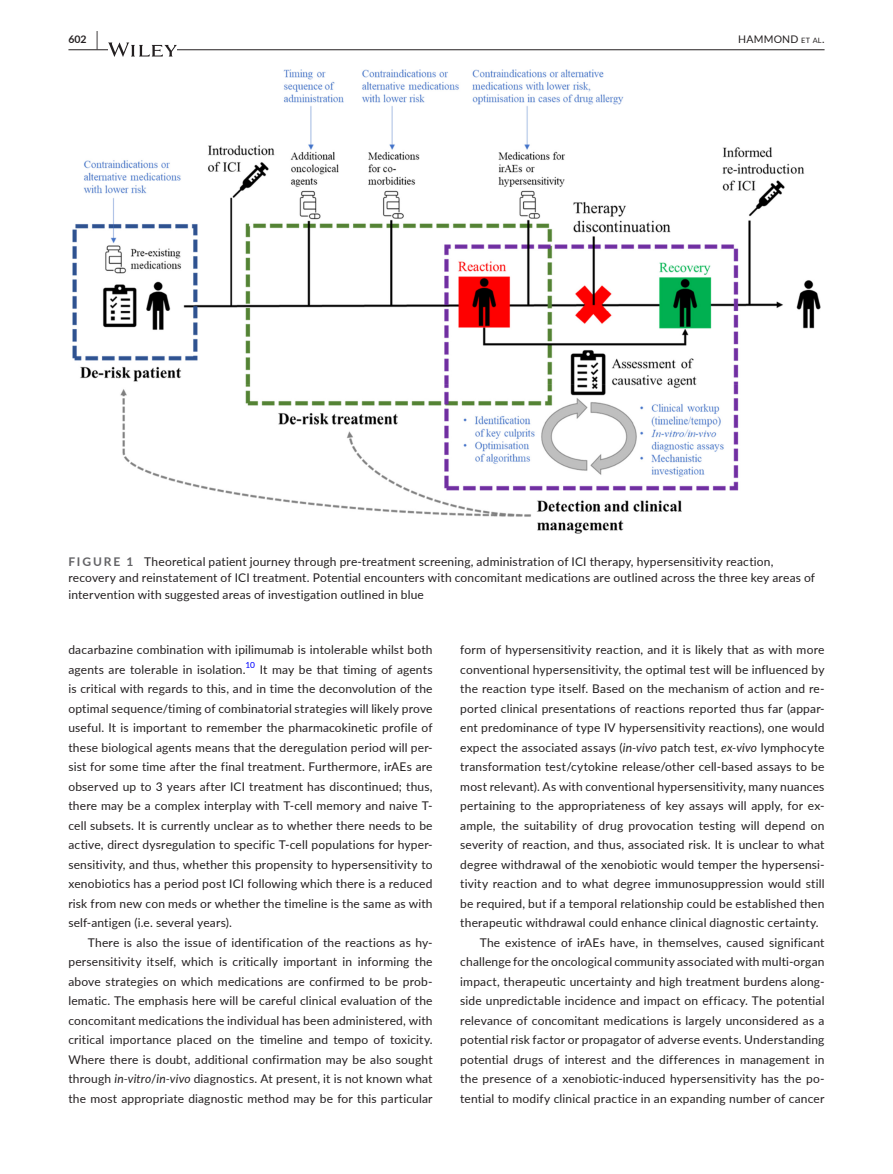
<style>
.page{position:relative;width:893px;height:1174px;background:#fff}
.page>*{position:absolute;margin:0;border:0;box-sizing:border-box;transform-origin:0 0}
.t1{font:12px/19.5px "Lato";letter-spacing:.015em;color:#231f20}
.t2{font:10.5px "Lato";letter-spacing:.02em;color:#231f20}
.t3{font:700 10.5px "Lato";color:#231f20}
.t4{font:8.4px "Lato";color:#00f}
.s1{font-size:19.5px}
.s2{font-size:7.35px}
.s3{font-weight:700;color:#636366}
.s4{font-style:italic}
</style>
<div class="page">
<hr style="left:68px;top:49px;width:756px;height:1px;background:#231f20">
<svg style="left:108px;top:42px;width:69px;height:15px"></svg>
<img style="left:72px;top:69px;width:749px;height:465px">
<p class="t3" style="left:68px;top:31px;width:31px">602 <span class="s1">|</span></p>
<p class="t2" style="left:738px;top:31px;width:88px">HAMMOND <span class="s2">et al</span>.</p>
<p class="t1" style="left:68px;top:553px;width:748px;line-height:16.5px"><span class="s3">FIGURE 1</span> Theoretical patient journey through pre-treatment screening, administration of ICI therapy, hypersensitivity reaction, recovery and reinstatement of ICI treatment. Potential encounters with concomitant medications are outlined across the three key areas of intervention with suggested areas of investigation outlined in blue</p>
<p class="t1" style="left:68px;top:639px;width:366px">dacarbazine combination with ipilimumab is intolerable whilst both agents are tolerable in isolation.</p>
<p class="t4" style="left:245px;top:659px;width:11px">10</p>
<p class="t1" style="left:68px;top:659px;width:366px;text-align:justify;text-indent:191px">It may be that timing of agents is critical with regards to this, and in time the deconvolution of the optimal sequence/timing of combinatorial strategies will likely prove useful. It is important to remember the pharmacokinetic profile of these biological agents means that the deregulation period will per&shy;sist for some time after the final treatment. Furthermore, irAEs are observed up to 3 years after ICI treatment has discontinued; thus, there may be a complex interplay with T-cell memory and naive T&shy;cell subsets. It is currently unclear as to whether there needs to be active, direct dysregulation to specific T-cell populations for hyper&shy;sensitivity, and thus, whether this propensity to hypersensitivity to xenobiotics has a period post ICI following which there is a reduced risk from new con meds or whether the timeline is the same as with self-antigen (i.e. several years).</p>
<p class="t1" style="left:68px;top:932px;width:366px;text-align:justify;text-indent:20px">There is also the issue of identification of the reactions as hy&shy;persensitivity itself, which is critically important in informing the above strategies on which medications are confirmed to be prob&shy;lematic. The emphasis here will be careful clinical evaluation of the concomitant medications the individual has been administered, with critical importance placed on the timeline and tempo of toxicity.<br>Where there is doubt, additional confirmation may be also sought through <span class="s4">in-vitro</span>/<span class="s4">in-vivo</span> diagnostics. At present, it is not known what the most appropriate diagnostic method may be for this particular</p>
<p class="t1" style="left:460px;top:639px;width:366px">form of hypersensitivity reaction, and it is likely that as with more</p>
<p class="t1" style="left:460px;top:659px;width:366px">conventional hypersensitivity, the optimal test will be influenced by</p>
<p class="t1" style="left:460px;top:678px;width:366px">the reaction type itself. Based on the mechanism of action and re-</p>
<p class="t1" style="left:460px;top:698px;width:366px">ported clinical presentations of reactions reported thus far (appar-</p>
<p class="t1" style="left:460px;top:717px;width:366px">ent predominance of type IV hypersensitivity reactions), one would</p>
<p class="t1" style="left:460px;top:737px;width:366px">expect the associated assays (<span class="s4">in-vivo</span> patch test, <span class="s4">ex-vivo</span> lymphocyte</p>
<p class="t1" style="left:460px;top:756px;width:366px">transformation test/cytokine release/other cell-based assays to be</p>
<p class="t1" style="left:460px;top:776px;width:366px">most relevant). As with conventional hypersensitivity, many nuances</p>
<p class="t1" style="left:460px;top:795px;width:366px">pertaining to the appropriateness of key assays will apply, for ex-</p>
<p class="t1" style="left:460px;top:815px;width:366px">ample, the suitability of drug provocation testing will depend on</p>
<p class="t1" style="left:460px;top:834px;width:366px">severity of reaction, and thus, associated risk. It is unclear to what</p>
<p class="t1" style="left:460px;top:854px;width:366px">degree withdrawal of the xenobiotic would temper the hypersensi-</p>
<p class="t1" style="left:460px;top:873px;width:366px">tivity reaction and to what degree immunosuppression would still</p>
<p class="t1" style="left:460px;top:893px;width:366px">be required, but if a temporal relationship could be established then</p>
<p class="t1" style="left:460px;top:912px;width:360px">therapeutic withdrawal could enhance clinical diagnostic certainty.</p>
<p class="t1" style="left:480px;top:932px;width:346px">The existence of irAEs have, in themselves, caused significant</p>
<p class="t1" style="left:460px;top:951px;width:366px">challenge for the oncological community associated with multi-organ</p>
<p class="t1" style="left:460px;top:971px;width:366px">impact, therapeutic uncertainty and high treatment burdens along-</p>
<p class="t1" style="left:460px;top:990px;width:366px">side unpredictable incidence and impact on efficacy. The potential</p>
<p class="t1" style="left:460px;top:1010px;width:366px">relevance of concomitant medications is largely unconsidered as a</p>
<p class="t1" style="left:460px;top:1029px;width:366px">potential risk factor or propagator of adverse events. Understanding</p>
<p class="t1" style="left:460px;top:1049px;width:366px">potential drugs of interest and the differences in management in</p>
<p class="t1" style="left:460px;top:1068px;width:366px">the presence of a xenobiotic-induced hypersensitivity has the po-</p>
<p class="t1" style="left:460px;top:1088px;width:366px">tential to modify clinical practice in an expanding number of cancer</p>
</div>
